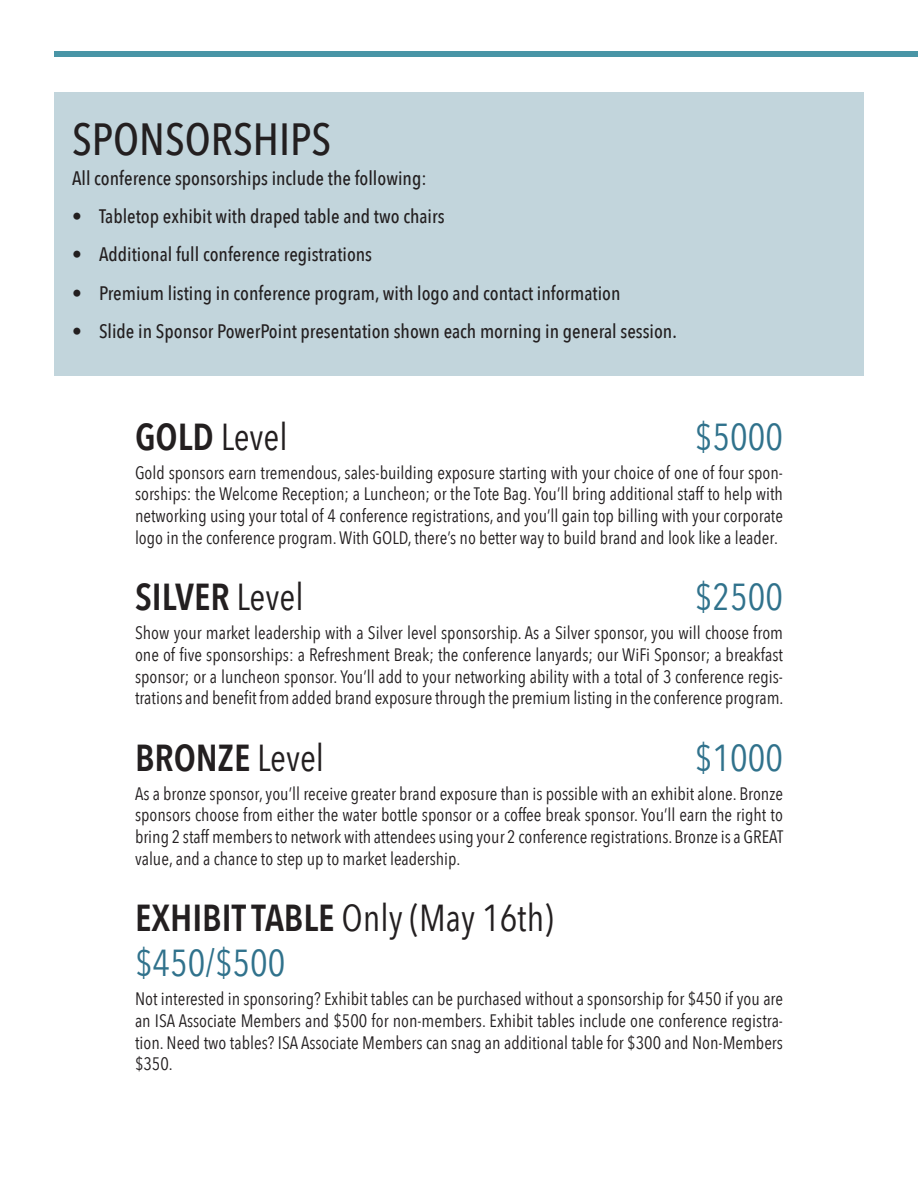
<style>
.page{position:relative;width:918px;height:1188px;background:#fff}
.page>*{position:absolute;margin:0;border:0;box-sizing:border-box;transform-origin:0 0}
.t1{font:500 45px "Avenir Next Condensed";color:#231f20}
.t2{font:37.5px/45px "Avenir Next Condensed";color:#231f20}
.t3{font:600 37.5px "Avenir Next Condensed";color:#231f20}
.t4{font:37.5px "Avenir Next Condensed";color:#30728c}
.t5{font:500 19.5px "Avenir Next Condensed";color:#231f20}
.t6{font:18px/21.6px "Avenir Next Condensed";color:#231f20;text-align:justify}
.s1{font-weight:600}
.s2{font-weight:400}
.s3{color:#30728c}
</style>
<div class="page">
<div style="left:54px;top:51px;width:864px;height:6px;background:#4995a6"></div>
<div style="left:54px;top:92px;width:810px;height:284px;background:#c2d5dc"></div>
<p class="t1" style="left:72px;top:112px;width:261px">SPONSORSHIPS</p>
<p class="t5" style="left:72px;top:166px;width:356px">All conference sponsorships include the following:</p>
<p class="t5" style="left:72px;top:204px;width:374px">• Tabletop exhibit with draped table and two chairs</p>
<p class="t5" style="left:72px;top:243px;width:302px">• Additional full conference registrations</p>
<p class="t5" style="left:72px;top:281px;width:550px">• Premium listing in conference program, with logo and contact information</p>
<p class="t5" style="left:72px;top:320px;width:606px">• Slide in Sponsor PowerPoint presentation shown each morning in general session.</p>
<p class="t2" style="left:135px;top:412px;width:154px"><span class="s1">GOLD</span> Level</p>
<p class="t4" style="left:695px;top:405px;width:90px">$5000</p>
<p class="t6" style="left:135px;top:461px;width:650px">Gold sponsors earn tremendous, sales-building exposure starting with your choice of one of four spon&shy;sorships: the Welcome Reception; a Luncheon; or the Tote Bag. You’ll bring additional staff to help with networking using your total of 4 conference registrations, and you’ll gain top billing with your corporate logo in the conference program. With GOLD, there’s no better way to build brand and look like a leader.</p>
<p class="t3" style="left:135px;top:565px;width:170px">SILVER <span class="s2">Level</span></p>
<p class="t4" style="left:695px;top:565px;width:90px">$2500</p>
<p class="t6" style="left:135px;top:621px;width:650px">Show your market leadership with a Silver level sponsorship. As a Silver sponsor, you will choose from one of five sponsorships: a Refreshment Break; the conference lanyards; our WiFi Sponsor; a breakfast sponsor; or a luncheon sponsor. You’ll add to your networking ability with a total of 3 conference regis&shy;trations and benefit from added brand exposure through the premium listing in the conference program.</p>
<p class="t3" style="left:135px;top:725px;width:191px">BRONZE <span class="s2">Level</span></p>
<p class="t4" style="left:695px;top:726px;width:90px">$1000</p>
<p class="t6" style="left:135px;top:782px;width:650px">As a bronze sponsor, you’ll receive greater brand exposure than is possible with an exhibit alone. Bronze sponsors choose from either the water bottle sponsor or a coffee break sponsor. You’ll earn the right to bring 2 staff members to network with attendees using your 2 conference registrations. Bronze is a GREAT value, and a chance to step up to market leadership.</p>
<p class="t2" style="left:135px;top:894px;width:420px"><span class="s1">EXHIBIT TABLE</span> Only (May 16th) <span class="s3">$450/$500</span></p>
<p class="t6" style="left:135px;top:987px;width:650px">Not interested in sponsoring? Exhibit tables can be purchased without a sponsorship for $450 if you are an ISA Associate Members and $500 for non-members. Exhibit tables include one conference registra&shy;tion. Need two tables? ISA Associate Members can snag an additional table for $300 and Non-Members $350.</p>
</div>
